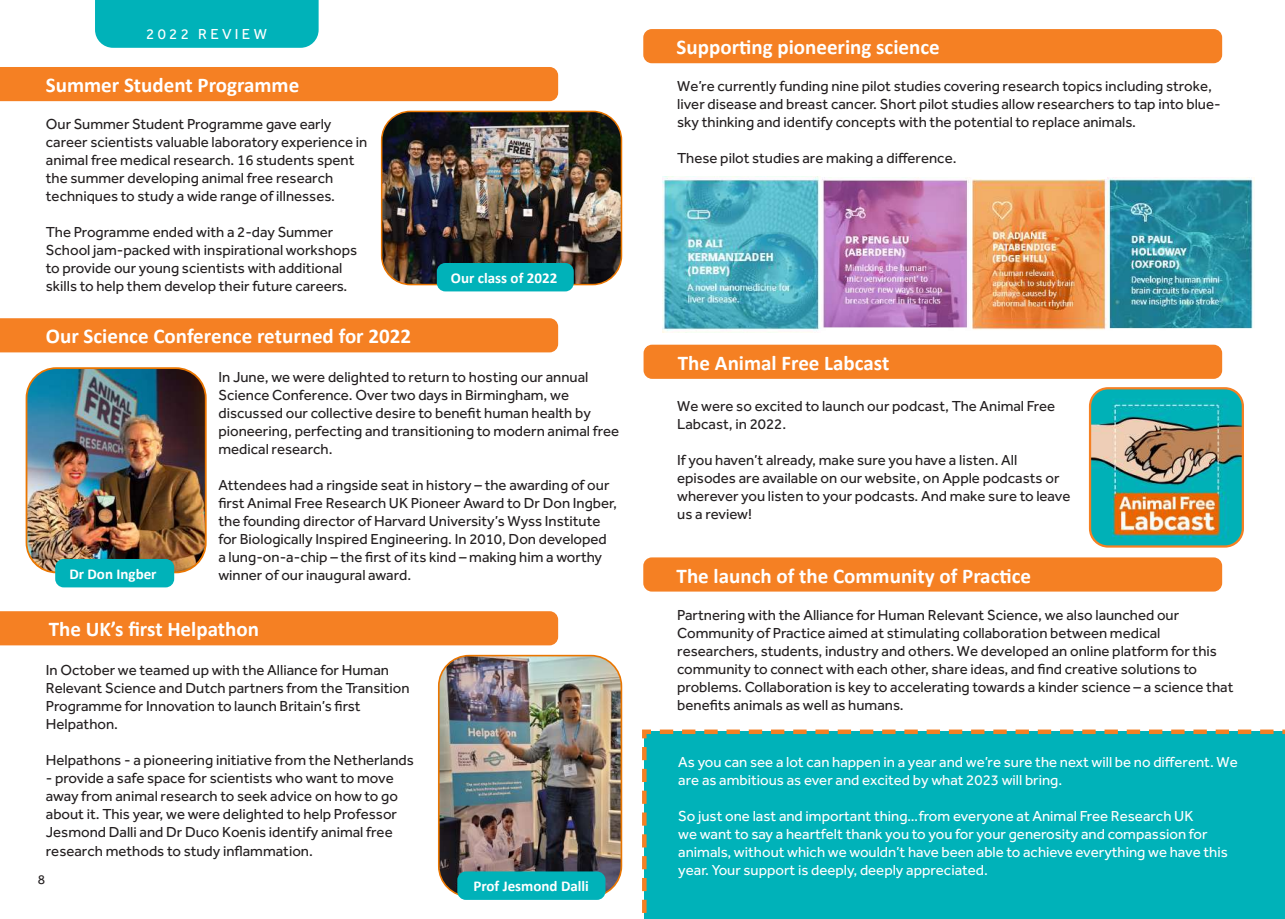
<style>
.page{position:relative;width:1285px;height:919px;background:#fff}
.page>*{position:absolute;margin:0;border:0;box-sizing:border-box;transform-origin:0 0}
.t1{font:700 21px "Calibri";color:#fff}
.t2{font:15px/18px "Effra";color:#231f20}
.t3{font:15px/18px "Effra";color:#fff}
.t4{font:700 15px "Calibri";color:#fff}
.t5{font:15px "Effra";letter-spacing:.22em;color:#fff}
.t6{font:13.5px "Effra";color:#231f20}
</style>
<div class="page">
<div style="left:642px;top:729px;width:642px;height:189px;background:#00b2b9"></div>
<div style="left:95px;top:0;width:223px;height:48px;background:#00b2b9"></div>
<div style="left:0;top:67px;width:558px;height:34px;background:#f58023"></div>
<div style="left:0;top:318px;width:558px;height:34px;background:#f58023"></div>
<div style="left:0;top:611px;width:558px;height:34px;background:#f58023"></div>
<img style="left:438px;top:657px;width:183px;height:239px">
<div style="left:438px;top:654px;width:184px;height:243px;border:2px solid #ea7600;border-radius:30px"></div>
<div style="left:643px;top:557px;width:578px;height:34px;background:#f58023;border-radius:9px"></div>
<img style="left:26px;top:368px;width:180px;height:204px">
<div style="left:26px;top:367px;width:180px;height:206px;border:2px solid #ea7600;border-radius:30px"></div>
<img style="left:381px;top:111px;width:240px;height:173px">
<div style="left:381px;top:111px;width:241px;height:174px;border:2px solid #ea7600;border-radius:29px"></div>
<div style="left:437px;top:263px;width:136px;height:28px;background:#00b2b9;border-radius:9px"></div>
<div style="left:55px;top:559px;width:119px;height:28px;background:#00b2b9;border-radius:9px"></div>
<div style="left:457px;top:871px;width:148px;height:28px;background:#00b2b9;border-radius:9px"></div>
<div style="left:643px;top:29px;width:578px;height:34px;background:#f58023;border-radius:9px"></div>
<img style="left:820px;top:177px;width:433px;height:153px">
<img style="left:662px;top:177px;width:158px;height:155px">
<div style="left:643px;top:344px;width:578px;height:35px;background:#f58023;border-radius:9px"></div>
<img style="left:1091px;top:388px;width:151px;height:158px">
<div style="left:1088px;top:387px;width:155px;height:160px;border:2px solid #f58023;border-radius:18px"></div>
<p class="t5" style="left:146px;top:25px;width:122px">2022 REVIEW</p>
<h1 class="t1" style="left:46px;top:70px;width:255px">Summer Student Programme</h1>
<p class="t2" style="left:46px;top:115px;width:323px">Our Summer Student Programme gave early career scientists valuable laboratory experience in animal free medical research. 16 students spent the summer developing animal free research techniques to study a wide range of illnesses.</p>
<p class="t2" style="left:46px;top:223px;width:313px">The Programme ended with a 2-day Summer School jam-packed with inspirational workshops to provide our young scientists with additional skills to help them develop their future careers.</p>
<h1 class="t1" style="left:46px;top:321px;width:367px">Our Science Conference returned for 2022</h1>
<p class="t2" style="left:218px;top:367px;width:402px">In June, we were delighted to return to hosting our annual Science Conference. Over two days in Birmingham, we discussed our collective desire to benefit human health by pioneering, perfecting and transitioning to modern animal free medical research.</p>
<p class="t2" style="left:218px;top:475px;width:400px">Attendees had a ringside seat in history – the awarding of our first Animal Free Research UK Pioneer Award to Dr Don Ingber, the founding director of Harvard University’s Wyss Institute for Biologically Inspired Engineering. In 2010, Don developed a lung-on-a-chip – the first of its kind – making him a worthy winner of our inaugural award.</p>
<h1 class="t1" style="left:49px;top:614px;width:212px">The UK’s first Helpathon</h1>
<p class="t2" style="left:46px;top:661px;width:365px">In October we teamed up with the Alliance for Human Relevant Science and Dutch partners from the Transition Programme for Innovation to launch Britain’s first Helpathon.</p>
<p class="t2" style="left:46px;top:751px;width:369px">Helpathons - a pioneering initiative from the Netherlands</p>
<p class="t2" style="left:46px;top:769px;width:353px">- provide a safe space for scientists who want to move away from animal research to seek advice on how to go about it. This year, we were delighted to help Professor Jesmond Dalli and Dr Duco Koenis identify animal free research methods to study inflammation.</p>
<p class="t4" style="left:451px;top:267px;width:108px">Our class of 2022</p>
<p class="t4" style="left:69px;top:563px;width:89px">Dr Don Ingber</p>
<p class="t6" style="left:38px;top:871px;width:9px">8</p>
<p class="t4" style="left:473px;top:875px;width:117px">Prof Jesmond Dalli</p>
<h1 class="t1" style="left:676px;top:32px;width:265px">Supporting pioneering science</h1>
<p class="t2" style="left:677px;top:77px;width:545px">We’re currently funding nine pilot studies covering research topics including stroke, liver disease and breast cancer. Short pilot studies allow researchers to tap into blue&shy;sky thinking and identify concepts with the potential to replace animals.</p>
<p class="t2" style="left:677px;top:149px;width:281px">These pilot studies are making a difference.</p>
<h1 class="t1" style="left:677px;top:348px;width:213px">The Animal Free Labcast</h1>
<p class="t2" style="left:677px;top:397px;width:379px">We were so excited to launch our podcast, The Animal Free<br>Labcast, in 2022.</p>
<p class="t2" style="left:677px;top:451px;width:394px">If you haven’t already, make sure you have a listen. All episodes are available on our website, on Apple podcasts or wherever you listen to your podcasts. And make sure to leave us a review!</p>
<h1 class="t1" style="left:676px;top:560px;width:356px">The launch of the Community of Practice</h1>
<p class="t2" style="left:677px;top:605px;width:557px">Partnering with the Alliance for Human Relevant Science, we also launched our Community of Practice aimed at stimulating collaboration between medical researchers, students, industry and others. We developed an online platform for this community to connect with each other, share ideas, and find creative solutions to problems. Collaboration is key to accelerating towards a kinder science – a science that benefits animals as well as humans.</p>
<p class="t3" style="left:678px;top:752px;width:561px">As you can see a lot can happen in a year and we’re sure the next will be no different. We are as ambitious as ever and excited by what 2023 will bring.</p>
<p class="t3" style="left:678px;top:806px;width:551px">So just one last and important thing…from everyone at Animal Free Research UK<br>we want to say a heartfelt thank you to you for your generosity and compassion for animals, without which we wouldn’t have been able to achieve everything we have this year. Your support is deeply, deeply appreciated.</p>
</div>
